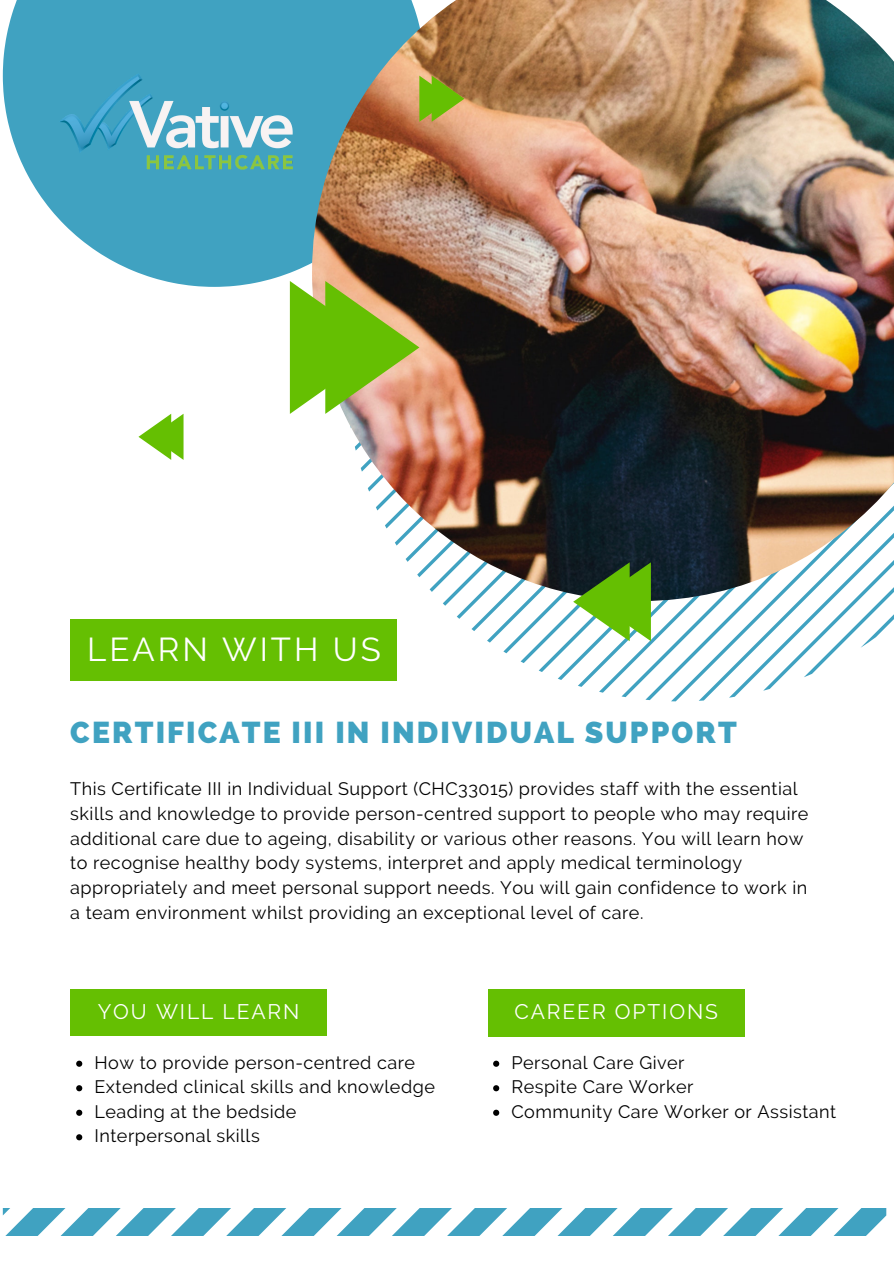
<style>
.page{position:relative;width:894px;height:1264px;background:#fff}
.page>*{position:absolute;margin:0;border:0;box-sizing:border-box;transform-origin:0 0}
.t1{font:33px "Raleway";letter-spacing:.09em;color:#fff}
.t2{font:800 30px "Raleway";letter-spacing:.07em;color:#40a2c1}
.t3{font:21px "Raleway";letter-spacing:.09em;color:#fff}
.t4{font:18px/24.8px "Raleway";letter-spacing:.025em;color:#000}
</style>
<div class="page">
<div style="left:70px;top:620px;width:327px;height:60px;background:#65bf02"></div>
<svg style="left:3px;top:0;width:309px;height:287px;fill:#40a2c1"></svg>
<svg style="left:645px;top:601px;width:25px;height:99px"></svg>
<svg style="left:670px;top:601px;width:34px;height:100px"></svg>
<svg style="left:698px;top:601px;width:35px;height:99px"></svg>
<svg style="left:728px;top:601px;width:38px;height:96px"></svg>
<svg style="left:763px;top:601px;width:130px;height:89px"></svg>
<img style="left:312px;top:0;width:581px;height:601px">
<svg style="left:290px;top:281px;width:129px;height:133px;background:#8caf37"></svg>
<svg style="left:138px;top:414px;width:45px;height:46px"></svg>
<svg style="left:573px;top:562px;width:77px;height:79px"></svg>
<img style="left:367px;top:56px;width:192px;height:193px">
<svg style="left:3px;top:1208px;width:883px;height:27px"></svg>
<img style="left:48px;top:60px;width:256px;height:123px">
<div style="left:70px;top:989px;width:257px;height:46px;background:#65bf02"></div>
<svg style="left:76px;top:1060px;width:6px;height:6px"></svg>
<svg style="left:76px;top:1085px;width:6px;height:6px"></svg>
<svg style="left:76px;top:1109px;width:6px;height:6px"></svg>
<svg style="left:76px;top:1134px;width:6px;height:6px"></svg>
<div style="left:488px;top:989px;width:256px;height:47px;background:#65bf02"></div>
<svg style="left:493px;top:1060px;width:6px;height:6px"></svg>
<svg style="left:493px;top:1085px;width:6px;height:6px"></svg>
<svg style="left:493px;top:1109px;width:6px;height:6px"></svg>
<h1 class="t1" style="left:87px;top:630px;width:295px">LEARN WITH US</h1>
<h2 class="t2" style="left:70px;top:714px;width:667px">CERTIFICATE III IN INDIVIDUAL SUPPORT</h2>
<p class="t4" style="left:70px;top:776px;width:739px">This Certificate III in Individual Support (CHC33015) provides staff with the essential skills and knowledge to provide person-centred support to people who may require additional care due to ageing, disability or various other reasons. You will learn how to recognise healthy body systems, interpret and apply medical terminology appropriately and meet personal support needs. You will gain confidence to work in a team environment whilst providing an exceptional level of care.</p>
<p class="t3" style="left:98px;top:999px;width:203px">YOU WILL LEARN</p>
<p class="t4" style="left:94px;top:1050px;width:342px">How to provide person-centred care<br>Extended clinical skills and knowledge<br>Leading at the bedside<br>Interpersonal skills</p>
<p class="t3" style="left:514px;top:999px;width:205px">CAREER OPTIONS</p>
<p class="t4" style="left:511px;top:1050px;width:326px">Personal Care Giver<br>Respite Care Worker<br>Community Care Worker or Assistant</p>
</div>
